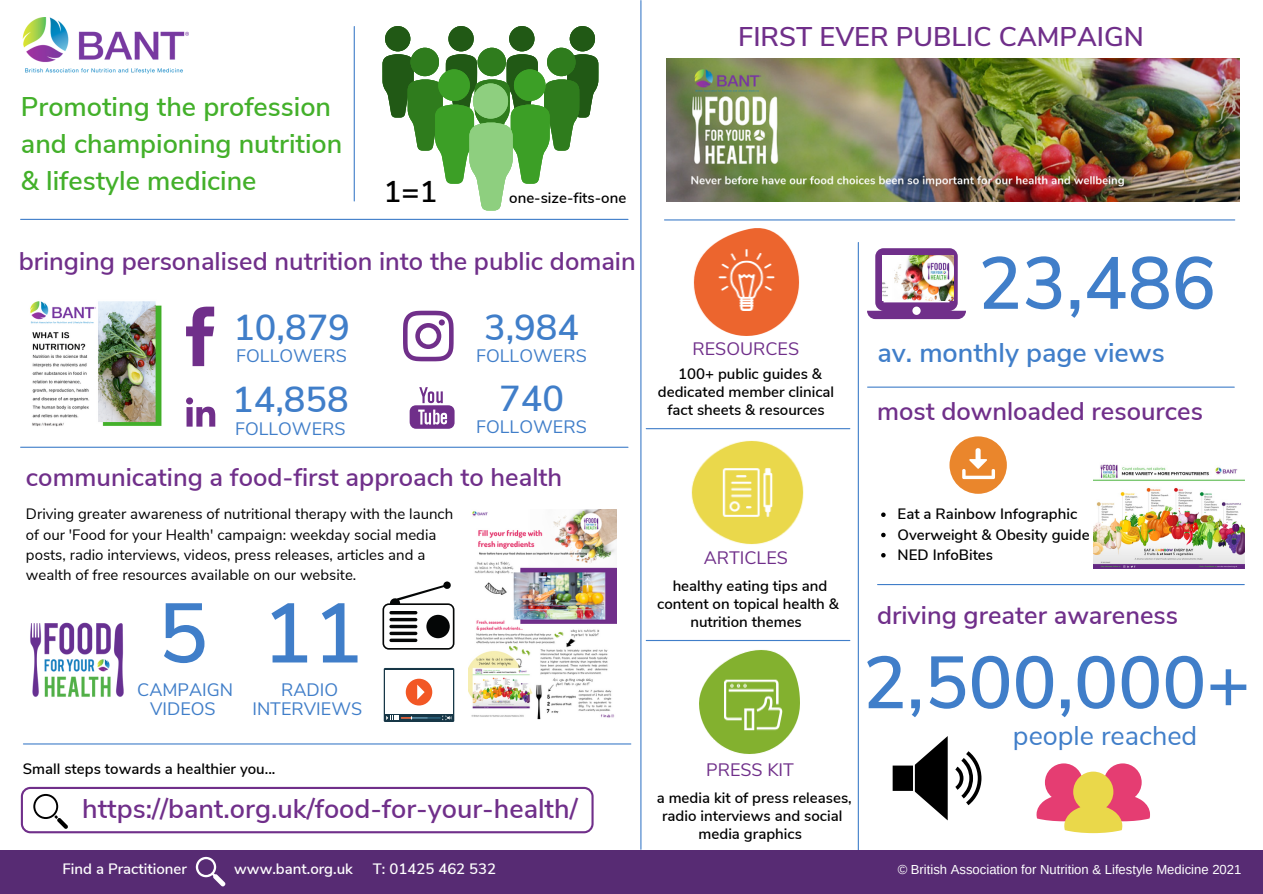
<style>
.page{position:relative;width:1263px;height:894px;background:#fff}
.page>*{position:absolute;margin:0;border:0;box-sizing:border-box;transform-origin:0 0}
.t1{font:600 84px "Nunito Sans";color:#407ec9}
.t2{font:600 73.5px "Nunito Sans";color:#407ec9}
.t3{font:600 36px "Nunito Sans";color:#407ec9}
.t4{font:600 30px "Nunito Sans";color:#000}
.t5{font:600 27px "Nunito Sans";color:#702f8a}
.t6{font:600 27px/37px "Nunito Sans";color:#43b02a}
.t7{font:600 27px "Nunito Sans";color:#407ec9}
.t8{font:27px "Nunito Sans";color:#407ec9}
.t9{font:600 25.5px "Nunito Sans";color:#702f8a}
.t10{font:18px "Nunito Sans";color:#407ec9}
.t11{font:18px "Nunito Sans";color:#702f8a}
.t12{font:600 15px/18px "Nunito Sans";color:#000;text-align:center}
.t13{font:15px/20.2px "Nunito Sans";color:#000}
.t14{font:600 15px "Nunito Sans";color:#fff}
.t15{font:13.05px "Arimo";color:#fff}
</style>
<div class="page">
<hr style="left:858px;top:242px;width:1px;height:611px;background:#407ec9">
<div style="left:0;top:849px;width:1263px;height:44px;background:#572b73"></div>
<svg style="left:195px;top:856px;width:31px;height:31px"></svg>
<hr style="left:21px;top:219px;width:607px;height:1px;background:#407ec9">
<hr style="left:640px;top:1px;width:1px;height:848px;background:#407ec9">
<hr style="left:664px;top:219px;width:571px;height:1px;background:#407ec9">
<hr style="left:868px;top:386px;width:366px;height:1px;background:#407ec9">
<svg style="left:21px;top:786px;width:573px;height:47px"></svg>
<hr style="left:354px;top:27px;width:1px;height:174px;background:#407ec9">
<hr style="left:21px;top:446px;width:607px;height:1px;background:#407ec9">
<hr style="left:23px;top:743px;width:608px;height:1px;background:#407ec9">
<hr style="left:646px;top:428px;width:204px;height:1px;background:#407ec9">
<svg style="left:382px;top:26px;width:216px;height:184px"></svg>
<div style="left:473px;top:83px;width:35px;height:36px;background:#8ecf7f;border-radius:50%"></div>
<img style="left:30px;top:622px;width:94px;height:75px">
<img style="left:693px;top:228px;width:107px;height:108px">
<img style="left:22px;top:17px;width:167px;height:57px">
<div style="left:949px;top:436px;width:58px;height:57px;background:#ea862c;border-radius:50%"></div>
<svg style="left:962px;top:448px;width:33px;height:31px"></svg>
<img style="left:666px;top:58px;width:574px;height:143px">
<img style="left:699px;top:650px;width:101px;height:104px">
<img style="left:691px;top:440px;width:113px;height:105px">
<hr style="left:646px;top:639px;width:204px;height:2px;background:#407ec9">
<hr style="left:878px;top:584px;width:366px;height:1px;background:#407ec9">
<img style="left:468px;top:509px;width:149px;height:210px">
<svg style="left:382px;top:581px;width:72px;height:68px"></svg>
<svg style="left:389px;top:638px;width:28px;height:4px"></svg>
<svg style="left:389px;top:624px;width:28px;height:4px"></svg>
<svg style="left:389px;top:617px;width:28px;height:4px"></svg>
<svg style="left:389px;top:631px;width:28px;height:4px"></svg>
<svg style="left:893px;top:736px;width:55px;height:84px"></svg>
<svg style="left:955px;top:751px;width:26px;height:54px"></svg>
<svg style="left:1036px;top:763px;width:114px;height:69px"></svg>
<img style="left:1093px;top:464px;width:152px;height:104px">
<svg style="left:186px;top:306px;width:28px;height:60px"></svg>
<svg style="left:186px;top:397px;width:29px;height:29px"></svg>
<svg style="left:410px;top:387px;width:45px;height:41px"></svg>
<svg style="left:403px;top:310px;width:51px;height:51px"></svg>
<img style="left:30px;top:301px;width:132px;height:126px">
<svg style="left:384px;top:667px;width:70px;height:54px"></svg>
<div style="left:385px;top:670px;width:68px;height:43px;background:#fff"></div>
<div style="left:406px;top:678px;width:26px;height:27px;background:#f25725;border-radius:50%"></div>
<svg style="left:417px;top:684px;width:8px;height:15px"></svg>
<svg style="left:386px;top:715px;width:66px;height:4px"></svg>
<svg style="left:867px;top:248px;width:99px;height:71px"></svg>
<img style="left:882px;top:256px;width:71px;height:45px">
<svg style="left:881px;top:512px;width:5px;height:5px"></svg>
<svg style="left:881px;top:532px;width:5px;height:5px"></svg>
<svg style="left:881px;top:553px;width:5px;height:4px"></svg>
<p class="t6" style="left:21px;top:88px;width:323px">Promoting the profession and championing nutrition &amp; lifestyle medicine</p>
<p class="t4" style="left:384px;top:172px;width:55px">1=1</p>
<p class="t12" style="left:509px;top:189px;width:118px">one-size-fits-one</p>
<p class="t9" style="left:19px;top:244px;width:619px">bringing personalised nutrition into the public domain</p>
<p class="t3" style="left:233px;top:303px;width:118px">10,879</p>
<p class="t10" style="left:236px;top:344px;width:112px">FOLLOWERS</p>
<p class="t3" style="left:484px;top:303px;width:96px">3,984</p>
<p class="t10" style="left:476px;top:344px;width:112px">FOLLOWERS</p>
<p class="t3" style="left:232px;top:376px;width:118px">14,858</p>
<p class="t10" style="left:235px;top:416px;width:112px">FOLLOWERS</p>
<p class="t3" style="left:499px;top:374px;width:66px">740</p>
<p class="t10" style="left:476px;top:414px;width:112px">FOLLOWERS</p>
<p class="t5" style="left:738px;top:18px;width:407px">FIRST EVER PUBLIC CAMPAIGN</p>
<p class="t2" style="left:978px;top:234px;width:239px">23,486</p>
<p class="t11" style="left:692px;top:336px;width:108px">RESOURCES</p>
<p class="t12" style="left:658px;top:365px;width:178px">100+ public guides &amp; dedicated member clinical</p>
<p class="t12" style="left:667px;top:401px;width:159px">fact sheets &amp; resources</p>
<p class="t9" style="left:877px;top:394px;width:327px">most downloaded resources</p>
<p class="t7" style="left:877px;top:334px;width:289px">av. monthly page views</p>
<p class="t9" style="left:26px;top:460px;width:538px">communicating a food-first approach to health</p>
<p class="t13" style="left:26px;top:504px;width:429px">Driving greater awareness of nutritional therapy with the launch of our 'Food for your Health' campaign: weekday social media posts, radio interviews, videos, press releases, articles and a wealth of free resources available on our website.</p>
<p class="t12" style="left:898px;top:505px;width:181px">Eat a Rainbow Infographic</p>
<p class="t12" style="left:898px;top:525px;width:193px">Overweight &amp; Obesity guide</p>
<p class="t12" style="left:898px;top:545px;width:97px">NED InfoBites</p>
<p class="t11" style="left:704px;top:545px;width:86px">ARTICLES</p>
<p class="t12" style="left:657px;top:577px;width:183px">healthy eating tips and content on topical health &amp; nutrition themes</p>
<p class="t1" style="left:158px;top:577px;width:52px">5</p>
<p class="t10" style="left:137px;top:677px;width:97px">CAMPAIGN</p>
<p class="t10" style="left:150px;top:697px;width:67px">VIDEOS</p>
<p class="t1" style="left:262px;top:577px;width:102px">11</p>
<p class="t10" style="left:281px;top:677px;width:59px">RADIO</p>
<p class="t10" style="left:252px;top:697px;width:111px">INTERVIEWS</p>
<p class="t9" style="left:877px;top:597px;width:303px">driving greater awareness</p>
<p class="t2" style="left:863px;top:633px;width:389px">2,500,000+</p>
<p class="t12" style="left:23px;top:760px;width:254px">Small steps towards a healthier you...</p>
<p class="t5" style="left:82px;top:790px;width:497px">https://bant.org.uk/food-for-your-health/</p>
<p class="t11" style="left:706px;top:757px;width:89px">PRESS KIT</p>
<p class="t12" style="left:657px;top:789px;width:197px">a media kit of press releases, radio interviews and social media graphics</p>
<p class="t8" style="left:1013px;top:717px;width:186px">people reached</p>
<p class="t14" style="left:63px;top:858px;width:126px">Find a Practitioner</p>
<p class="t14" style="left:234px;top:858px;width:120px">www.bant.org.uk</p>
<p class="t14" style="left:373px;top:858px;width:125px">T: 01425 462 532</p>
<p class="t15" style="left:898px;top:862px;width:345px">© British Association for Nutrition &amp; Lifestyle Medicine 2021</p>
</div>
